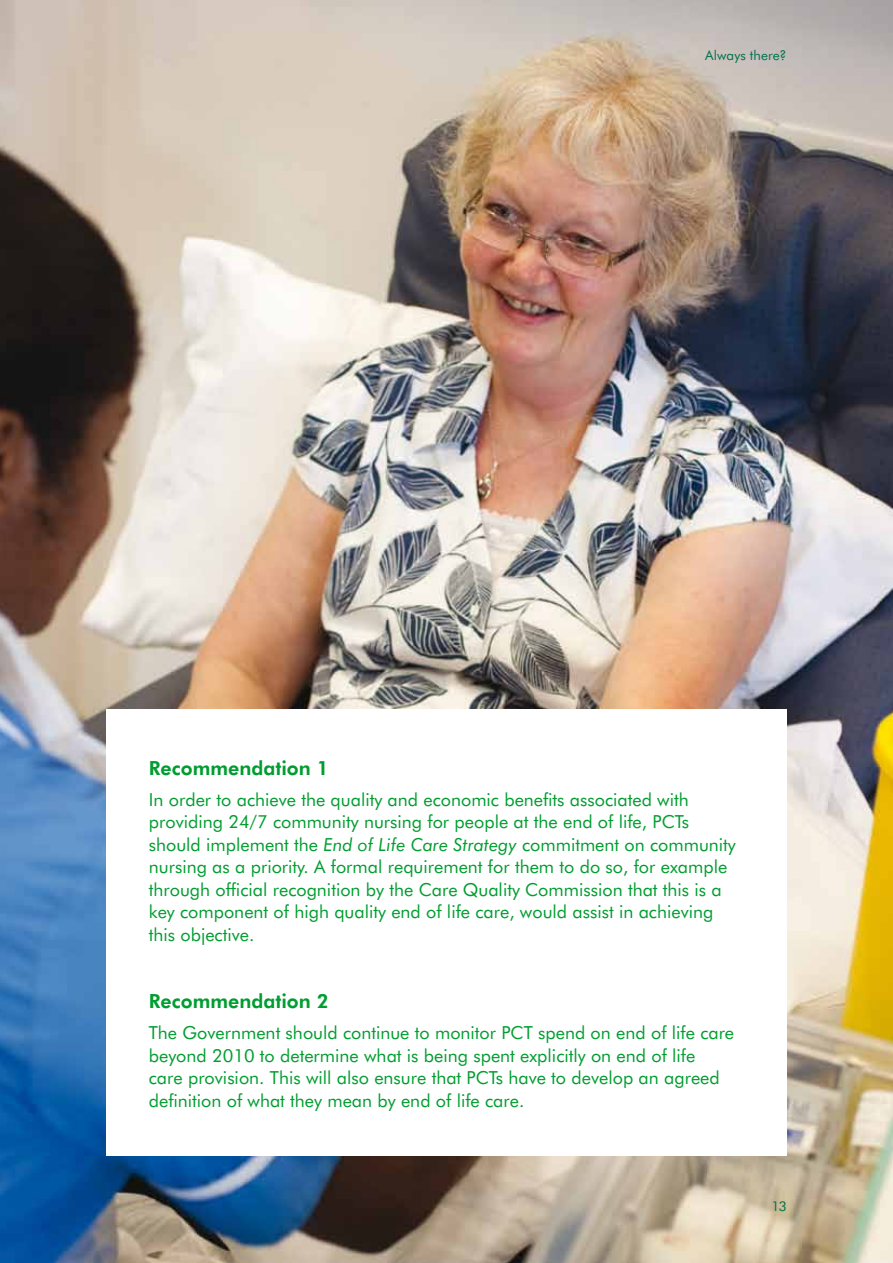
<style>
.page{position:relative;width:893px;height:1263px;background:#fff}
.page>*{position:absolute;margin:0;border:0;box-sizing:border-box;transform-origin:0 0}
.t1{font:800 19.5px "Futura BT";color:#009d30}
.t2{font:18px/22.5px "Futura BT";color:#009d30}
.t3{font:13.5px "Futura BT";letter-spacing:.01em;color:#00724d}
.s1{font-style:italic}
</style>
<div class="page">
<img style="left:0;top:0;width:893px;height:1263px">
<div style="left:106px;top:709px;width:681px;height:447px;background:#fff"></div>
<p class="t3" style="left:705px;top:47px;width:83px">Always there?</p>
<p class="t1" style="left:149px;top:756px;width:181px">Recommendation 1</p>
<p class="t2" style="left:149px;top:788px;width:588px">In order to achieve the quality and economic benefits associated with providing 24/7 community nursing for people at the end of life, PCTs should implement the <span class="s1">End of Life Care Strategy</span> commitment on community nursing as a priority. A formal requirement for them to do so, for example through official recognition by the Care Quality Commission that this is a key component of high quality end of life care, would assist in achieving this objective.</p>
<p class="t1" style="left:149px;top:989px;width:181px">Recommendation 2</p>
<p class="t2" style="left:149px;top:1021px;width:587px">The Government should continue to monitor PCT spend on end of life care beyond 2010 to determine what is being spent explicitly on end of life<br>care provision. This will also ensure that PCTs have to develop an agreed definition of what they mean by end of life care.</p>
<p class="t3" style="left:771px;top:1197px;width:17px">13</p>
</div>
